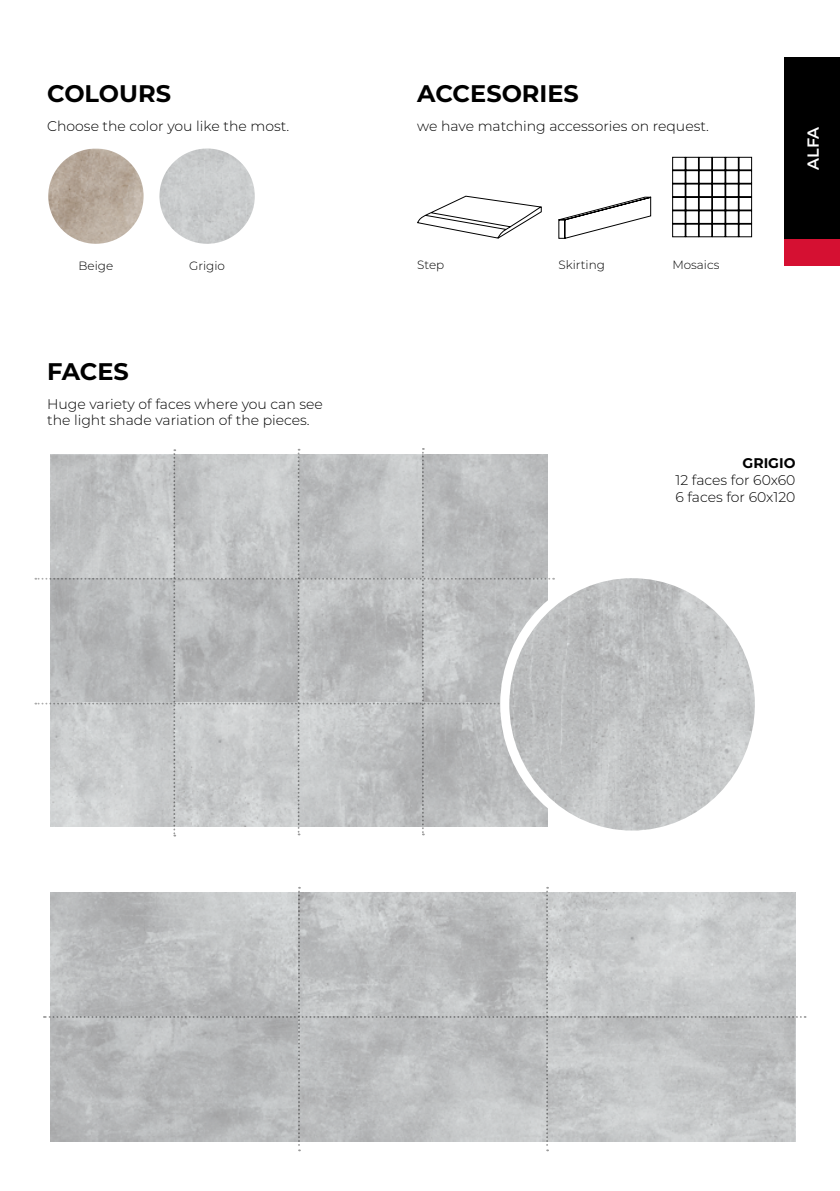
<style>
.page{position:relative;width:840px;height:1191px;background:#fff}
.page>*{position:absolute;margin:0;border:0;box-sizing:border-box;transform-origin:0 0}
.t1{font:700 24px "Montserrat";color:#000}
.t2{font:600 16px "Montserrat";color:#fff}
.t3{font:300 14px/16.8px "Montserrat";color:#000}
.t4{font:700 14px "Montserrat";color:#000}
.t5{font:300 12px "Montserrat";color:#000}
</style>
<div class="page">
<svg style="left:672px;top:157px;width:79px;height:80px"></svg>
<svg style="left:558px;top:197px;width:94px;height:42px"></svg>
<svg style="left:417px;top:195px;width:124px;height:44px"></svg>
<svg style="left:44px;top:887px;width:761px;height:264px"></svg>
<svg style="left:35px;top:448px;width:513px;height:388px"></svg>
<img style="left:504px;top:573px;width:249px;height:262px">
<div style="left:500px;top:569px;width:263px;height:270px;border:9px solid #fff;border-radius:50%"></div>
<img style="left:48px;top:148px;width:95px;height:96px;border-radius:48px">
<img style="left:159px;top:148px;width:96px;height:96px;border-radius:48px">
<div style="left:784px;top:57px;width:55px;height:183px;background:#000"></div>
<div style="left:784px;top:240px;width:55px;height:26px;background:#d51032"></div>
<h1 class="t1" style="left:47px;top:77px;width:125px">COLOURS</h1>
<p class="t3" style="left:47px;top:117px;width:243px">Choose the color you like the most.</p>
<p class="t5" style="left:78px;top:257px;width:36px">Beige</p>
<p class="t5" style="left:189px;top:257px;width:37px">Grigio</p>
<h1 class="t1" style="left:47px;top:354px;width:83px">FACES</h1>
<p class="t3" style="left:47px;top:395px;width:277px">Huge variety of faces where you can see the light shade variation of the pieces.</p>
<h1 class="t1" style="left:417px;top:77px;width:163px">ACCESORIES</h1>
<p class="t3" style="left:417px;top:117px;width:293px">we have matching accessories on request.</p>
<p class="t5" style="left:417px;top:256px;width:29px">Step</p>
<p class="t5" style="left:558px;top:256px;width:48px">Skirting</p>
<p class="t5" style="left:672px;top:256px;width:49px">Mosaics</p>
<p class="t2" style="left:801px;top:170px;width:45px;rotate:-90deg">ALFA</p>
<p class="t4" style="left:742px;top:453px;width:54px">GRIGIO</p>
<p class="t3" style="left:675px;top:471px;width:121px">12 faces for 60x60<br>6 faces for 60x120</p>
</div>
